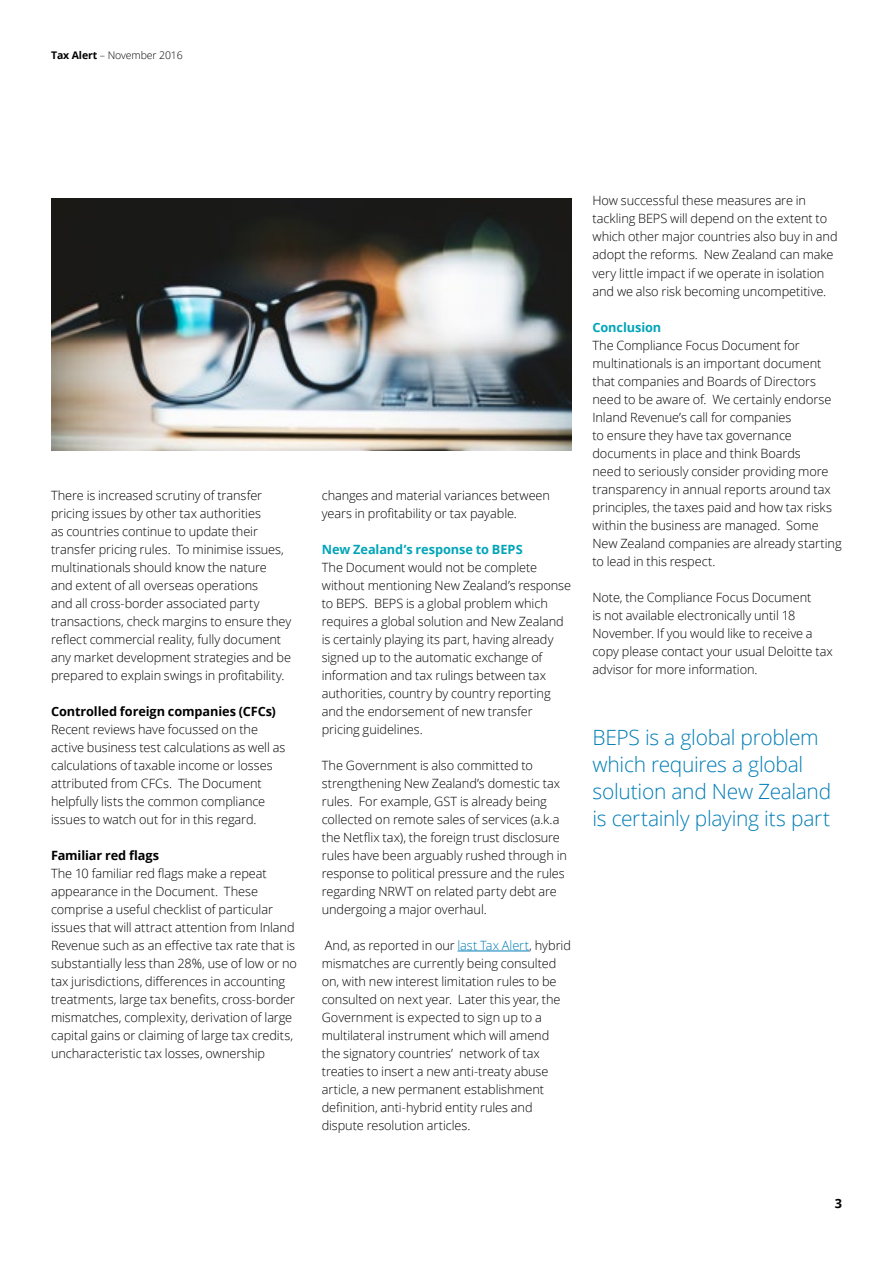
<style>
.page{position:relative;width:893px;height:1263px;background:#fff}
.page>*{position:absolute;margin:0;border:0;box-sizing:border-box;transform-origin:0 0}
.t1{font:300 21px/27px "Open Sans";letter-spacing:-.015em;color:#007db6}
.t2{font:300 12.75px/18px "Open Sans";letter-spacing:-.005em;color:#000}
.t3{font:700 12.75px "Open Sans";letter-spacing:-.01em;color:#000}
.t4{font:700 12.75px "Open Sans";letter-spacing:-.005em;color:#00a5b8}
.t5{font:300 10.5px "Open Sans";letter-spacing:-.01em;color:#000}
.s1{font-weight:700}
.s2{color:#007db6}
</style>
<div class="page">
<hr style="left:458px;top:951px;width:71px;height:1px;background:#007db6">
<img style="left:51px;top:198px;width:520px;height:252px">
<p class="t5" style="left:51px;top:48px;width:133px"><span class="s1">Tax Alert</span> – November 2016</p>
<p class="t2" style="left:51px;top:486px;width:242px">There is increased scrutiny of transfer pricing issues by other tax authorities<br>as countries continue to update their transfer pricing rules. To minimise issues, multinationals should know the nature and extent of all overseas operations<br>and all cross-border associated party transactions, check margins to ensure they reflect commercial reality, fully document any market development strategies and be prepared to explain swings in profitability.</p>
<p class="t3" style="left:51px;top:702px;width:226px">Controlled foreign companies (CFCs)</p>
<p class="t2" style="left:51px;top:720px;width:236px">Recent reviews have focussed on the active business test calculations as well as calculations of taxable income or losses attributed from CFCs. The Document helpfully lists the common compliance issues to watch out for in this regard.</p>
<p class="t3" style="left:51px;top:846px;width:110px">Familiar red flags</p>
<p class="t2" style="left:51px;top:864px;width:248px">The 10 familiar red flags make a repeat appearance in the Document. These comprise a useful checklist of particular issues that will attract attention from Inland Revenue such as an effective tax rate that is substantially less than 28%, use of low or no tax jurisdictions, differences in accounting treatments, large tax benefits, cross-border mismatches, complexity, derivation of large capital gains or claiming of large tax credits, uncharacteristic tax losses, ownership</p>
<p class="t2" style="left:322px;top:486px;width:230px">changes and material variances between years in profitability or tax payable.</p>
<p class="t4" style="left:322px;top:540px;width:202px">New Zealand’s response to BEPS</p>
<p class="t2" style="left:322px;top:558px;width:251px">The Document would not be complete without mentioning New Zealand’s response to BEPS. BEPS is a global problem which requires a global solution and New Zealand is certainly playing its part, having already signed up to the automatic exchange of information and tax rulings between tax authorities, country by country reporting and the endorsement of new transfer pricing guidelines.</p>
<p class="t2" style="left:322px;top:756px;width:247px">The Government is also committed to strengthening New Zealand’s domestic tax rules. For example, GST is already being collected on remote sales of services (a.k.a the Netflix tax), the foreign trust disclosure rules have been arguably rushed through in response to political pressure and the rules regarding NRWT on related party debt are undergoing a major overhaul.</p>
<p class="t2" style="left:322px;top:936px;width:251px">And, as reported in our <span class="s2">last Tax Alert</span>, hybrid mismatches are currently being consulted on, with new interest limitation rules to be consulted on next year. Later this year, the Government is expected to sign up to a multilateral instrument which will amend the signatory countries’ network of tax treaties to insert a new anti-treaty abuse article, a new permanent establishment definition, anti-hybrid entity rules and dispute resolution articles.</p>
<p class="t2" style="left:592px;top:191px;width:247px">How successful these measures are in tackling BEPS will depend on the extent to which other major countries also buy in and adopt the reforms. New Zealand can make very little impact if we operate in isolation and we also risk becoming uncompetitive.</p>
<p class="t4" style="left:592px;top:318px;width:70px">Conclusion</p>
<p class="t2" style="left:592px;top:336px;width:251px">The Compliance Focus Document for multinationals is an important document that companies and Boards of Directors need to be aware of. We certainly endorse Inland Revenue’s call for companies<br>to ensure they have tax governance documents in place and think Boards<br>need to seriously consider providing more transparency in annual reports around tax principles, the taxes paid and how tax risks within the business are managed. Some New Zealand companies are already starting to lead in this respect.</p>
<p class="t2" style="left:592px;top:588px;width:242px">Note, the Compliance Focus Document<br>is not available electronically until 18<br>November. If you would like to receive a copy please contact your usual Deloitte tax advisor for more information.</p>
<h1 class="t1" style="left:592px;top:723px;width:240px">BEPS is a global problem which requires a global solution and New Zealand is certainly playing its part</h1>
<p class="t3" style="left:835px;top:1195px;width:9px">3</p>
</div>
